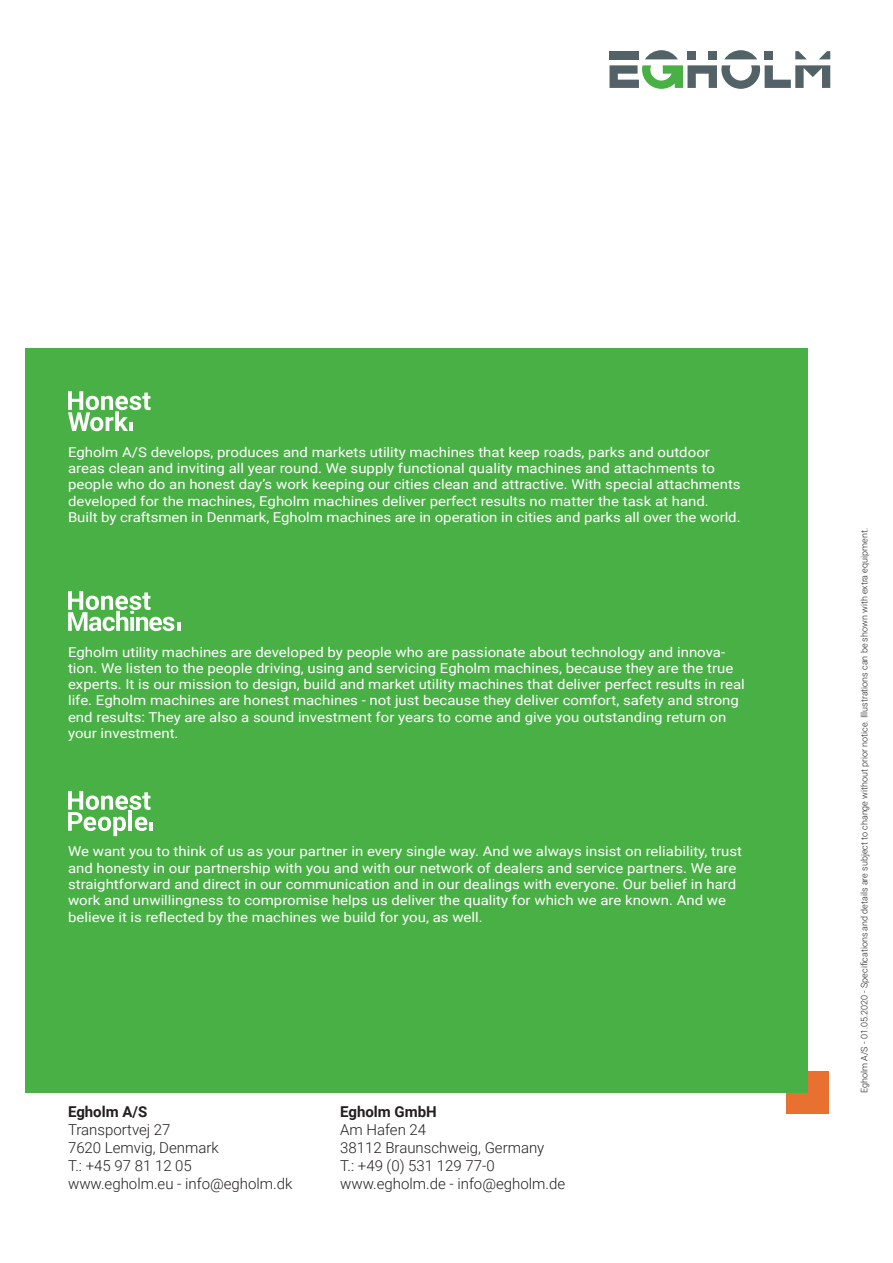
<style>
.page{position:relative;width:893px;height:1263px;background:#fff}
.page>*{position:absolute;margin:0;border:0;box-sizing:border-box;transform-origin:0 0}
.t1{font:300 15px/18px "Roboto";color:#231f20}
.t2{font:700 15px "Roboto";color:#231f20}
.t3{font:13.65px/16.4px "Roboto";color:#fff;scale:1.1 1}
.t4{font:300 9px "Roboto";color:#231f20}
</style>
<div class="page">
<div style="left:787px;top:1071px;width:42px;height:43px;background:#e87132"></div>
<div style="left:26px;top:349px;width:782px;height:744px;background:#49b045"></div>
<svg style="left:68px;top:791px;width:85px;height:45px"></svg>
<svg style="left:68px;top:591px;width:113px;height:40px"></svg>
<svg style="left:68px;top:391px;width:83px;height:40px"></svg>
<svg style="left:819px;top:51px;width:11px;height:8px"></svg>
<svg style="left:795px;top:51px;width:12px;height:8px"></svg>
<div style="left:765px;top:51px;width:8px;height:8px;background:#526267"></div>
<svg style="left:724px;top:50px;width:33px;height:9px"></svg>
<div style="left:709px;top:51px;width:8px;height:8px;background:#526267"></div>
<div style="left:687px;top:51px;width:9px;height:8px;background:#526267"></div>
<svg style="left:645px;top:50px;width:33px;height:9px"></svg>
<svg style="left:609px;top:65px;width:221px;height:24px"></svg>
<div style="left:609px;top:51px;width:30px;height:8px;background:#526267"></div>
<p class="t3" style="left:68px;top:443px;width:613px">Egholm A/S develops, produces and markets utility machines that keep roads, parks and outdoor areas clean and inviting all year round. We supply functional quality machines and attachments to people who do an honest day’s work keeping our cities clean and attractive. With special attachments developed for the machines, Egholm machines deliver perfect results no matter the task at hand.<br>Built by craftsmen in Denmark, Egholm machines are in operation in cities and parks all over the world.</p>
<p class="t3" style="left:68px;top:643px;width:617px">Egholm utility machines are developed by people who are passionate about technology and innova&shy;tion. We listen to the people driving, using and servicing Egholm machines, because they are the true experts. It is our mission to design, build and market utility machines that deliver perfect results in real life. Egholm machines are honest machines - not just because they deliver comfort, safety and strong end results: They are also a sound investment for years to come and give you outstanding return on your investment.</p>
<p class="t3" style="left:68px;top:843px;width:614px">We want you to think of us as your partner in every single way. And we always insist on reliability, trust and honesty in our partnership with you and with our network of dealers and service partners. We are straightforward and direct in our communication and in our dealings with everyone. Our belief in hard work and unwillingness to compromise helps us deliver the quality for which we are known. And we believe it is reflected by the machines we build for you, as well.</p>
<p class="t2" style="left:68px;top:1101px;width:81px">Egholm A/S</p>
<p class="t1" style="left:68px;top:1120px;width:226px">Transportvej 27<br>7620 Lemvig, Denmark<br>T.: +45 97 81 12 05 www.egholm.eu - info@egholm.dk</p>
<p class="t2" style="left:340px;top:1101px;width:98px">Egholm GmbH</p>
<p class="t1" style="left:340px;top:1120px;width:226px">Am Hafen 24<br>38112 Braunschweig, Germany<br>T.: +49 (0) 531 129 77-0 www.egholm.de - info@egholm.de</p>
<p class="t4" style="left:858px;top:1093px;width:566px;rotate:-90deg">Egholm A/S - 01.05.2020 - Specifications and details are subject to change without prior notice. Illustrations can be shown with extra equipment.</p>
</div>
